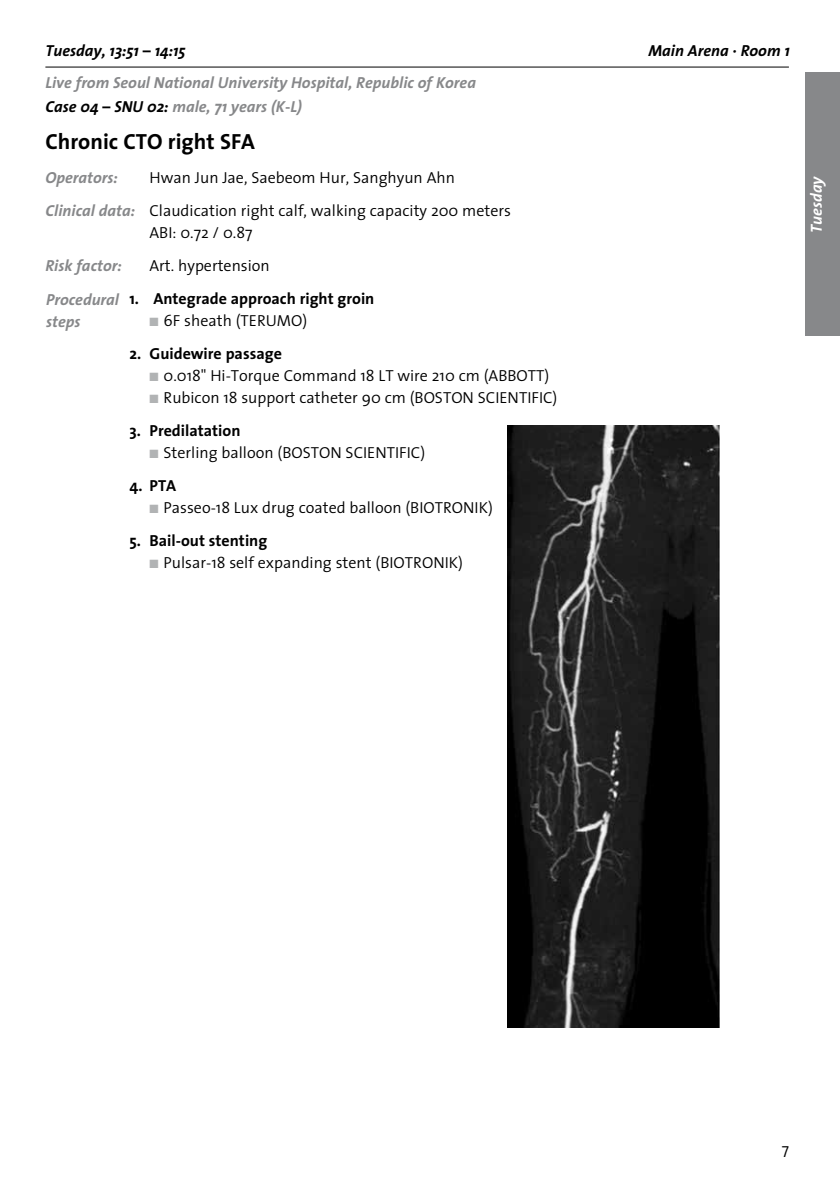
<style>
.page{position:relative;width:840px;height:1191px;background:#fff}
.page>*{position:absolute;margin:0;border:0;box-sizing:border-box;transform-origin:0 0}
.t1{font:700 22px "The Sans";color:#000}
.t2{font:300 16px/33px "The Sans";color:#000}
.t3{font:italic 700 16px/23.6px "The Sans";color:#87888a}
.t4{font:700 16px "The Sans";color:#000}
.t5{font:italic 700 16px "The Sans";color:#000}
.t6{font:italic 700 16px "The Sans";color:#fff}
.t7{font:16px "The Sans Semi Light Caps";color:#000}
.s1{color:#000}
.s2{font-weight:700;font-style:italic;color:#87888a}
.s3{color:#b1b3b4}
</style>
<div class="page">
<hr style="left:45px;top:67px;width:743px;height:1px;background:#000">
<div style="left:805px;top:72px;width:34px;height:264px;background:#87888a"></div>
<img style="left:507px;top:426px;width:212px;height:601px">
<p class="t5" style="left:45px;top:37px;width:142px">Tuesday, 13:51 – 14:15</p>
<p class="t5" style="left:648px;top:37px;width:143px">Main Arena · Room 1</p>
<p class="t3" style="left:45px;top:70px;width:432px">Live from Seoul National University Hospital, Republic of Korea<br><span class="s1">Case 04 – SNU 02:</span> male, 71 years (K-L)</p>
<h1 class="t1" style="left:45px;top:123px;width:211px">Chronic CTO right SFA</h1>
<p class="t3" style="left:45px;top:166px;width:74px">Operators:</p>
<p class="t2" style="left:45px;top:161px;width:467px;text-indent:104px">Hwan Jun Jae, Saebeom Hur, Sanghyun Ahn<br><span class="s2">Clinical data:</span> Claudication right calf, walking capacity 200 meters</p>
<p class="t2" style="left:149px;top:216px;width:104px">ABI: 0.72 / 0.87</p>
<p class="t3" style="left:45px;top:254px;width:78px">Risk factor:</p>
<p class="t2" style="left:149px;top:249px;width:122px">Art. hypertension</p>
<p class="t4" style="left:129px;top:285px;width:246px">1. Antegrade approach right groin</p>
<p class="t2" style="left:149px;top:304px;width:159px"><span class="s3">■</span> 6F sheath (Terumo)</p>
<p class="t4" style="left:129px;top:340px;width:154px">2. Guidewire passage</p>
<p class="t2" style="left:149px;top:359px;width:359px"><span class="s3">■</span> 0.018" Hi-Torque Command 18 LT wire 210 cm (Abbott</p>
<p class="t2" style="left:544px;top:359px;width:6px">)</p>
<p class="t2" style="left:149px;top:381px;width:285px"><span class="s3">■</span> Rubicon 18 support catheter 90 cm (Bosto</p>
<p class="t2" style="left:462px;top:381px;width:64px">n Sci entific</p>
<p class="t2" style="left:552px;top:381px;width:6px">)</p>
<p class="t4" style="left:129px;top:417px;width:112px">3. Predilatation</p>
<p class="t2" style="left:149px;top:436px;width:277px"><span class="s3">■</span> Sterling balloon (BOSTON SCIENTIFIC)</p>
<p class="t4" style="left:129px;top:472px;width:48px">4. PTA</p>
<p class="t2" style="left:149px;top:491px;width:279px"><span class="s3">■</span> Passeo-18 Lux drug coated balloon (Biotro</p>
<p class="t2" style="left:463px;top:491px;width:31px">nik)</p>
<p class="t4" style="left:129px;top:527px;width:139px">5. Bail-out stenting</p>
<p class="t2" style="left:149px;top:546px;width:250px"><span class="s3">■</span> Pulsar-18 self expanding stent (Biotro</p>
<p class="t2" style="left:433px;top:546px;width:31px">nik)</p>
<p class="t3" style="left:46px;top:288px;width:74px;line-height:22px">Procedural steps</p>
<p class="t6" style="left:802px;top:233px;width:60px;rotate:-90deg">Tuesday</p>
<p class="t7" style="left:781px;top:1137px;width:9px">7</p>
</div>
